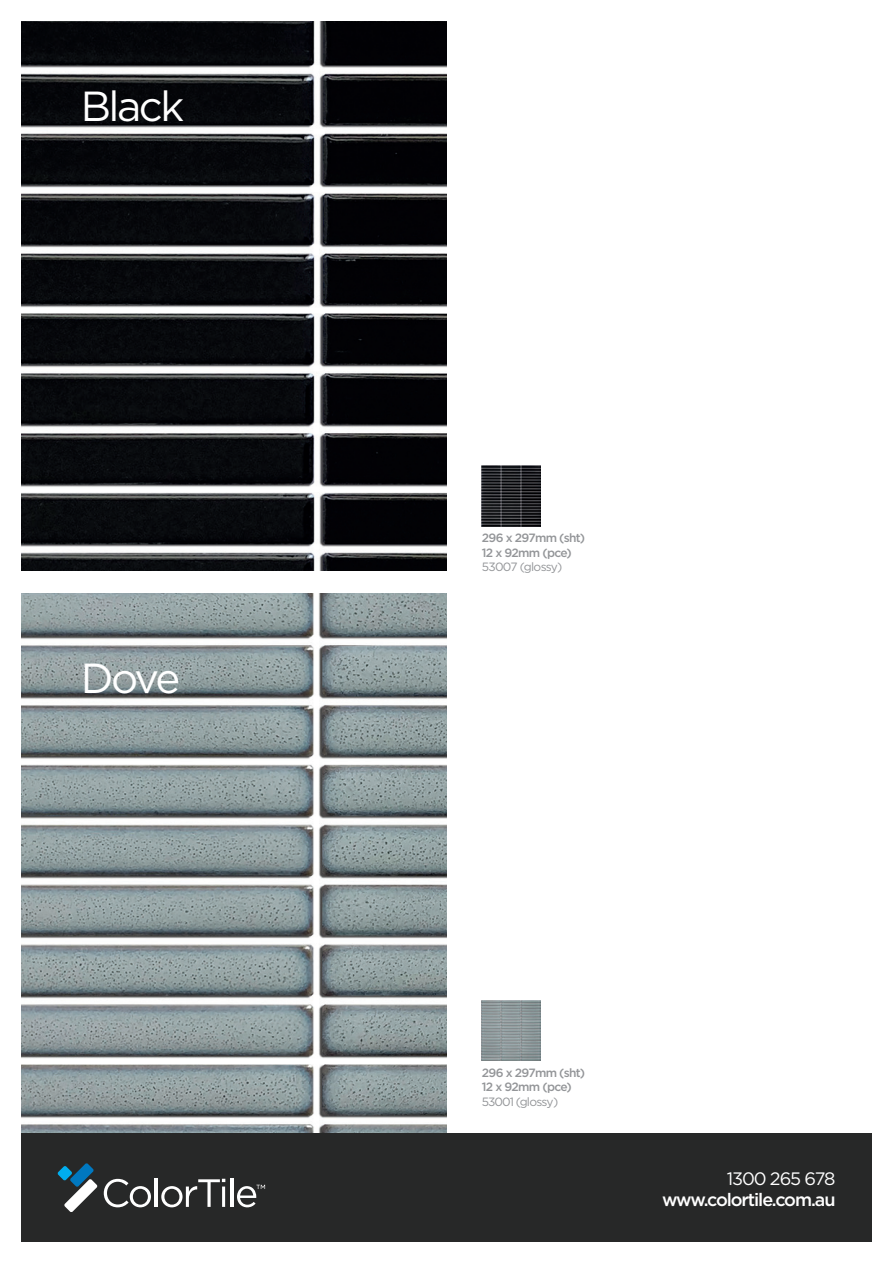
<style>
.page{position:relative;width:893px;height:1263px;background:#fff}
.page>*{position:absolute;margin:0;border:0;box-sizing:border-box;transform-origin:0 0}
.t1{font:42px "Gotham";letter-spacing:-.06em;color:#fff}
.t2{font:500 18px "Gotham";letter-spacing:-.06em;color:#fff}
.t3{font:18px "Gotham";letter-spacing:-.06em;color:#fff}
.CT2020PS_Tile_Size{font:500 12px "Gotham";letter-spacing:-.06em;color:#939598}
.CT2020PS_TileSpecs{font:12px "Gotham";letter-spacing:-.065em;color:#939598}
</style>
<div class="page">
<img style="left:21px;top:593px;width:425px;height:541px">
<div style="left:21px;top:1134px;width:851px;height:108px;background:#272828"></div>
<svg style="left:57px;top:1163px;width:40px;height:49px"></svg>
<svg style="left:104px;top:1179px;width:47px;height:28px"></svg>
<hr style="left:155px;top:1178px;width:3px;height:29px;background:#fff">
<svg style="left:161px;top:1179px;width:64px;height:28px"></svg>
<hr style="left:230px;top:1178px;width:3px;height:29px;background:#fff">
<svg style="left:237px;top:1185px;width:28px;height:22px"></svg>
<img style="left:21px;top:21px;width:425px;height:550px">
<img style="left:482px;top:466px;width:58px;height:60px">
<img style="left:482px;top:1000px;width:58px;height:61px">
<p class="t1" style="left:81px;top:79px;width:105px">Black</p>
<p class="t1" style="left:81px;top:651px;width:101px">Dove</p>
<p class="CT2020PS_Tile_Size" style="left:482px;top:530px;width:105px">296 x 297mm (sht)</p>
<p class="CT2020PS_Tile_Size" style="left:482px;top:545px;width:91px">12 x 92mm (pce)</p>
<p class="CT2020PS_TileSpecs" style="left:482px;top:559px;width:82px">53007 (glossy)</p>
<p class="CT2020PS_Tile_Size" style="left:482px;top:1065px;width:105px">296 x 297mm (sht)</p>
<p class="CT2020PS_Tile_Size" style="left:482px;top:1079px;width:91px">12 x 92mm (pce)</p>
<p class="CT2020PS_TileSpecs" style="left:482px;top:1094px;width:78px">53001 (glossy)</p>
<p class="t3" style="left:727px;top:1167px;width:110px">1300 265 678</p>
<p class="t2" style="left:662px;top:1188px;width:175px">www.colortile.com.au</p>
</div>
